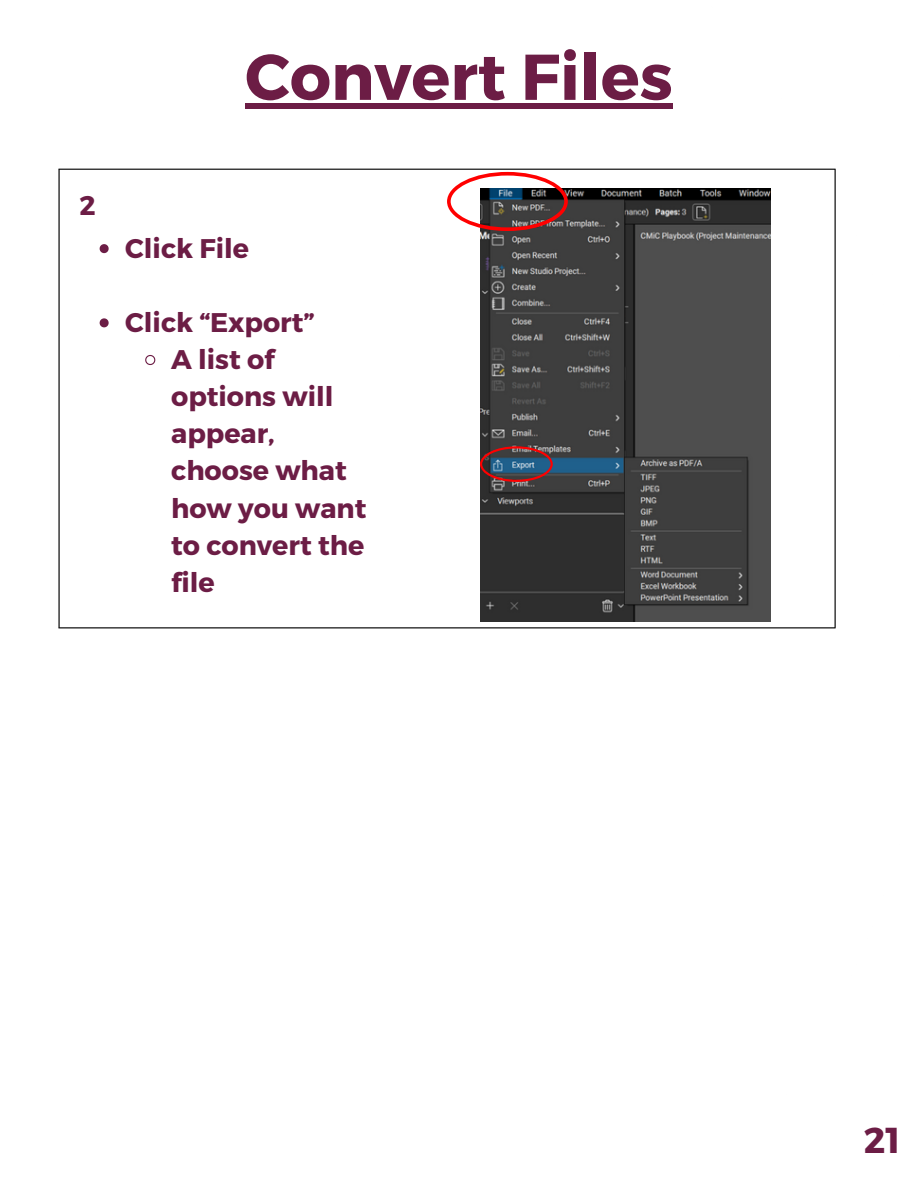
<style>
.page{position:relative;width:918px;height:1188px;background:#fff}
.page>*{position:absolute;margin:0;border:0;box-sizing:border-box;transform-origin:0 0}
.t1{font:700 64.65px "Montserrat";color:#6c1d45}
.t2{font:700 36px "Montserrat";color:#6c1d45}
.t3{font:700 27px/37.2px "Montserrat";color:#6c1d45}
</style>
<div class="page">
<hr style="left:58px;top:170px;width:2px;height:457px;background:#000">
<hr style="left:835px;top:170px;width:1px;height:457px;background:#000">
<hr style="left:58px;top:169px;width:778px;height:1px;background:#000">
<hr style="left:58px;top:627px;width:778px;height:1px;background:#000">
<img style="left:480px;top:188px;width:290px;height:433px">
<div style="left:245px;top:103px;width:428px;height:6px;background:#6c1d45"></div>
<svg style="left:100px;top:244px;width:9px;height:9px"></svg>
<svg style="left:100px;top:318px;width:9px;height:9px"></svg>
<svg style="left:145px;top:354px;width:11px;height:12px"></svg>
<svg style="left:480px;top:446px;width:73px;height:36px;background:#564755"></svg>
<svg style="left:447px;top:172px;width:120px;height:59px"></svg>
<p class="t1" style="left:245px;top:35px;width:429px">Convert Files</p>
<p class="t3" style="left:79px;top:185px;width:18px">2</p>
<p class="t3" style="left:125px;top:228px;width:125px">Click File</p>
<p class="t3" style="left:125px;top:302px;width:191px">Click “Export”</p>
<p class="t3" style="left:171px;top:339px;width:197px">A list of options will appear, choose what how you want to convert the file</p>
<p class="t2" style="left:864px;top:1117px;width:38px">21</p>
</div>
